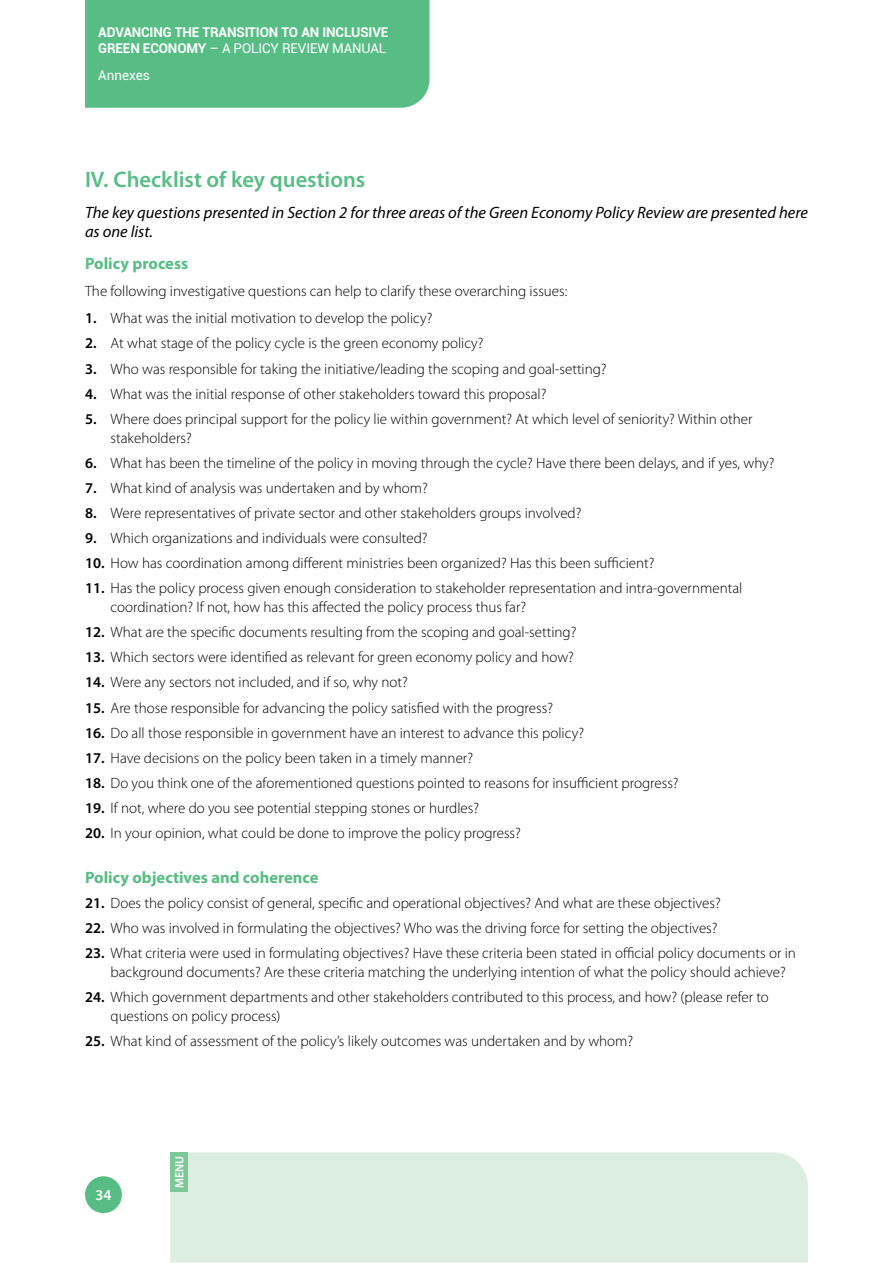
<style>
.page{position:relative;width:893px;height:1263px;background:#fff}
.page>*{position:absolute;margin:0;border:0;box-sizing:border-box;transform-origin:0 0}
.t1{font:600 22.5px "Myriad Pro";color:#57bd84}
.t2{font:italic 16.5px/18.8px "Myriad Pro";color:#000}
.t3{font:700 16.5px "Myriad Pro";color:#57bd84}
.t4{font:300 15px/18.8px "Myriad Pro";color:#000}
.t5{font:600 15px "Myriad Pro";color:#fff}
.t6{font:700 13.5px/16.5px "Roboto";letter-spacing:-.01em;color:#fff}
.t7{font:13.5px "Roboto";color:#fff}
.t8{font:600 12px "Myriad Pro";color:#fff}
.s1{font-weight:400}
.s2{font-weight:600}
</style>
<div class="page">
<div style="left:85px;top:1176px;width:37px;height:37px;background:#57bd84;border-radius:50%"></div>
<div style="left:85px;top:0;width:344px;height:108px;background:#57bd84"></div>
<div style="left:170px;top:1152px;width:638px;height:110px;background:#dbeee0"></div>
<div style="left:170px;top:1152px;width:18px;height:40px;background:#7dc899"></div>
<p class="t6" style="left:98px;top:23px;width:292px">ADVANCING THE TRANSITION TO AN INCLUSIVE<br>GREEN ECONOMY <span class="s1">– A POLICY REVIEW MANUAL</span></p>
<p class="t7" style="left:98px;top:66px;width:53px">Annexes</p>
<h1 class="t1" style="left:85px;top:165px;width:282px">IV. Checklist of key questions</h1>
<p class="t2" style="left:85px;top:203px;width:724px">The key questions presented in Section 2 for three areas of the Green Economy Policy Review are presented here as one list.</p>
<p class="t3" style="left:85px;top:252px;width:105px">Policy process</p>
<p class="t4" style="left:85px;top:281px;width:484px">The following investigative questions can help to clarify these overarching issues:</p>
<p class="t4" style="left:85px;top:309px;width:349px"><span class="s2">1.</span> What was the initial motivation to develop the policy?</p>
<p class="t4" style="left:85px;top:334px;width:400px"><span class="s2">2.</span> At what stage of the policy cycle is the green economy policy?</p>
<p class="t4" style="left:85px;top:359px;width:523px"><span class="s2">3.</span> Who was responsible for taking the initiative/leading the scoping and goal-setting?</p>
<p class="t4" style="left:85px;top:384px;width:463px"><span class="s2">4.</span> What was the initial response of other stakeholders toward this proposal?</p>
<p class="t4" style="left:111px;top:409px;width:643px;text-indent:-26px"><span class="s2">5.</span> Where does principal support for the policy lie within government? At which level of seniority? Within other stakeholders?</p>
<p class="t4" style="left:85px;top:453px;width:691px"><span class="s2">6.</span> What has been the timeline of the policy in moving through the cycle? Have there been delays, and if yes, why?</p>
<p class="t4" style="left:85px;top:478px;width:344px"><span class="s2">7.</span> What kind of analysis was undertaken and by whom?</p>
<p class="t4" style="left:85px;top:503px;width:498px"><span class="s2">8.</span> Were representatives of private sector and other stakeholders groups involved?</p>
<p class="t4" style="left:85px;top:528px;width:344px"><span class="s2">9.</span> Which organizations and individuals were consulted?</p>
<p class="t4" style="left:85px;top:554px;width:571px"><span class="s2">10.</span> How has coordination among different ministries been organized? Has this been sufficient?</p>
<p class="t4" style="left:111px;top:579px;width:633px;text-indent:-26px"><span class="s2">11.</span> Has the policy process given enough consideration to stakeholder representation and intra-governmental coordination? If not, how has this affected the policy process thus far?</p>
<p class="t4" style="left:85px;top:623px;width:493px"><span class="s2">12.</span> What are the specific documents resulting from the scoping and goal-setting?</p>
<p class="t4" style="left:85px;top:648px;width:490px"><span class="s2">13.</span> Which sectors were identified as relevant for green economy policy and how?</p>
<p class="t4" style="left:85px;top:673px;width:324px"><span class="s2">14.</span> Were any sectors not included, and if so, why not?</p>
<p class="t4" style="left:85px;top:698px;width:469px"><span class="s2">15.</span> Are those responsible for advancing the policy satisfied with the progress?</p>
<p class="t4" style="left:85px;top:723px;width:500px"><span class="s2">16.</span> Do all those responsible in government have an interest to advance this policy?</p>
<p class="t4" style="left:85px;top:748px;width:390px"><span class="s2">17.</span> Have decisions on the policy been taken in a timely manner?</p>
<p class="t4" style="left:85px;top:773px;width:595px"><span class="s2">18.</span> Do you think one of the aforementioned questions pointed to reasons for insufficient progress?</p>
<p class="t4" style="left:85px;top:798px;width:396px"><span class="s2">19.</span> If not, where do you see potential stepping stones or hurdles?</p>
<p class="t4" style="left:85px;top:824px;width:437px"><span class="s2">20.</span> In your opinion, what could be done to improve the policy progress?</p>
<p class="t3" style="left:85px;top:866px;width:235px">Policy objectives and coherence</p>
<p class="t4" style="left:85px;top:893px;width:637px"><span class="s2">21.</span> Does the policy consist of general, specific and operational objectives? And what are these objectives?</p>
<p class="t4" style="left:85px;top:918px;width:634px"><span class="s2">22.</span> Who was involved in formulating the objectives? Who was the driving force for setting the objectives?</p>
<p class="t4" style="left:111px;top:943px;width:687px;text-indent:-26px"><span class="s2">23.</span> What criteria were used in formulating objectives? Have these criteria been stated in official policy documents or in background documents? Are these criteria matching the underlying intention of what the policy should achieve?</p>
<p class="t4" style="left:111px;top:987px;width:660px;text-indent:-26px"><span class="s2">24.</span> Which government departments and other stakeholders contributed to this process, and how? (please refer to questions on policy process)</p>
<p class="t4" style="left:85px;top:1031px;width:550px"><span class="s2">25.</span> What kind of assessment of the policy’s likely outcomes was undertaken and by whom?</p>
<p class="t5" style="left:95px;top:1186px;width:18px">34</p>
<p class="t8" style="left:172px;top:1188px;width:34px;rotate:-90deg">MENU</p>
</div>
